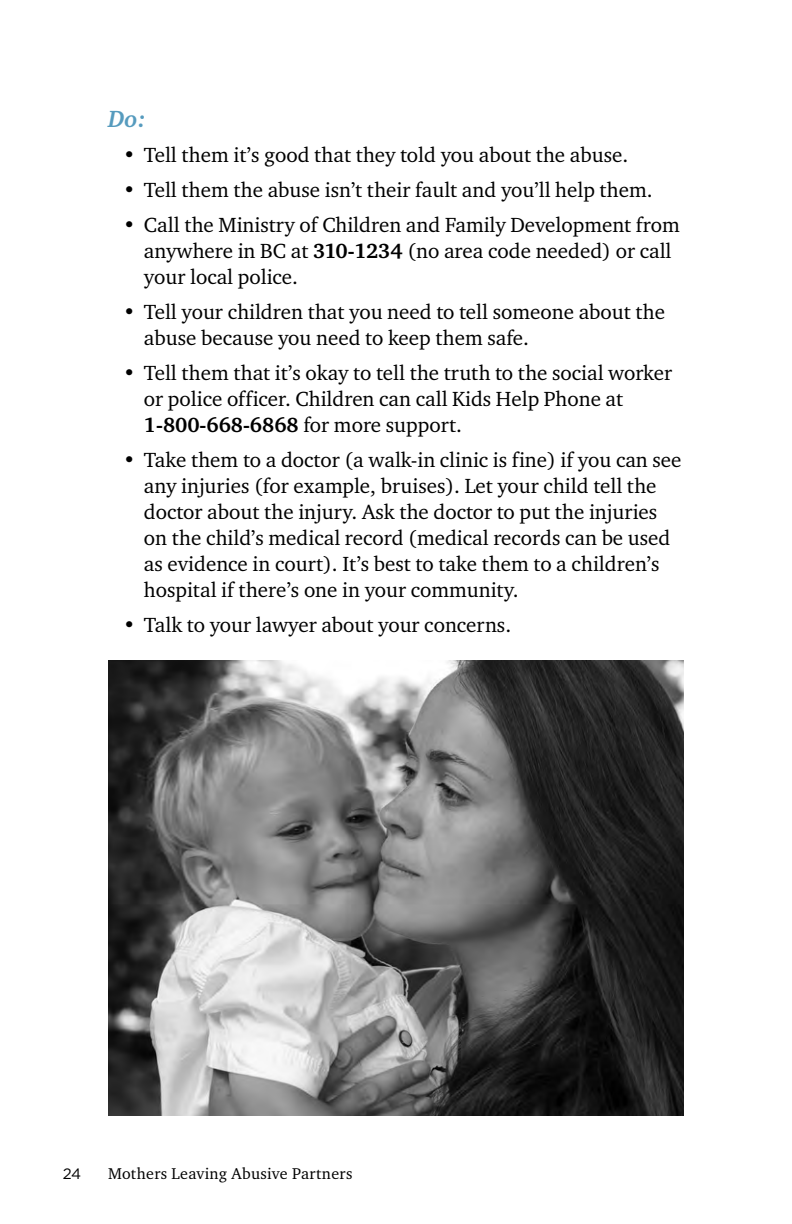
<style>
.page{position:relative;width:792px;height:1224px;background:#fff}
.page>*{position:absolute;margin:0;border:0;box-sizing:border-box;transform-origin:0 0}
.t1{font:italic 700 24px "Charter ITC";color:#569bbe}
.t2{font:21px/26px "Charter ITC";color:#000}
.t3{font:16px "Charter ITC";letter-spacing:.02em;color:#000}
.t4{font:15px "Gotham";color:#000}
.s1{font-weight:700}
</style>
<div class="page">
<img style="left:108px;top:661px;width:576px;height:455px">
<p class="t1" style="left:108px;top:104px;width:40px">Do:</p>
<p class="t2" style="left:123px;top:142px;width:507px">• Tell them it’s good that they told you about the abuse.</p>
<p class="t2" style="left:123px;top:177px;width:531px">• Tell them the abuse isn’t their fault and you’ll help them.</p>
<p class="t2" style="left:144px;top:212px;width:537px;text-indent:-21px">• Call the Ministry of Children and Family Development from anywhere in BC at <span class="s1">310-1234</span> (no area code needed) or call your local police.</p>
<p class="t2" style="left:144px;top:299px;width:523px;text-indent:-21px">• Tell your children that you need to tell someone about the abuse because you need to keep them safe.</p>
<p class="t2" style="left:144px;top:360px;width:530px;text-indent:-21px">• Tell them that it’s okay to tell the truth to the social worker or police officer. Children can call Kids Help Phone at<br><span class="s1">1-800-668-6868</span> for more support.</p>
<p class="t2" style="left:144px;top:447px;width:539px;text-indent:-21px">• Take them to a doctor (a walk-in clinic is fine) if you can see any injuries (for example, bruises). Let your child tell the doctor about the injury. Ask the doctor to put the injuries on the child’s medical record (medical records can be used as evidence in court). It’s best to take them to a children’s hospital if there’s one in your community.</p>
<p class="t2" style="left:123px;top:612px;width:390px">• Talk to your lawyer about your concerns.</p>
<p class="t4" style="left:63px;top:1166px;width:20px">24</p>
<p class="t3" style="left:108px;top:1164px;width:246px">Mothers Leaving Abusive Partners</p>
</div>
